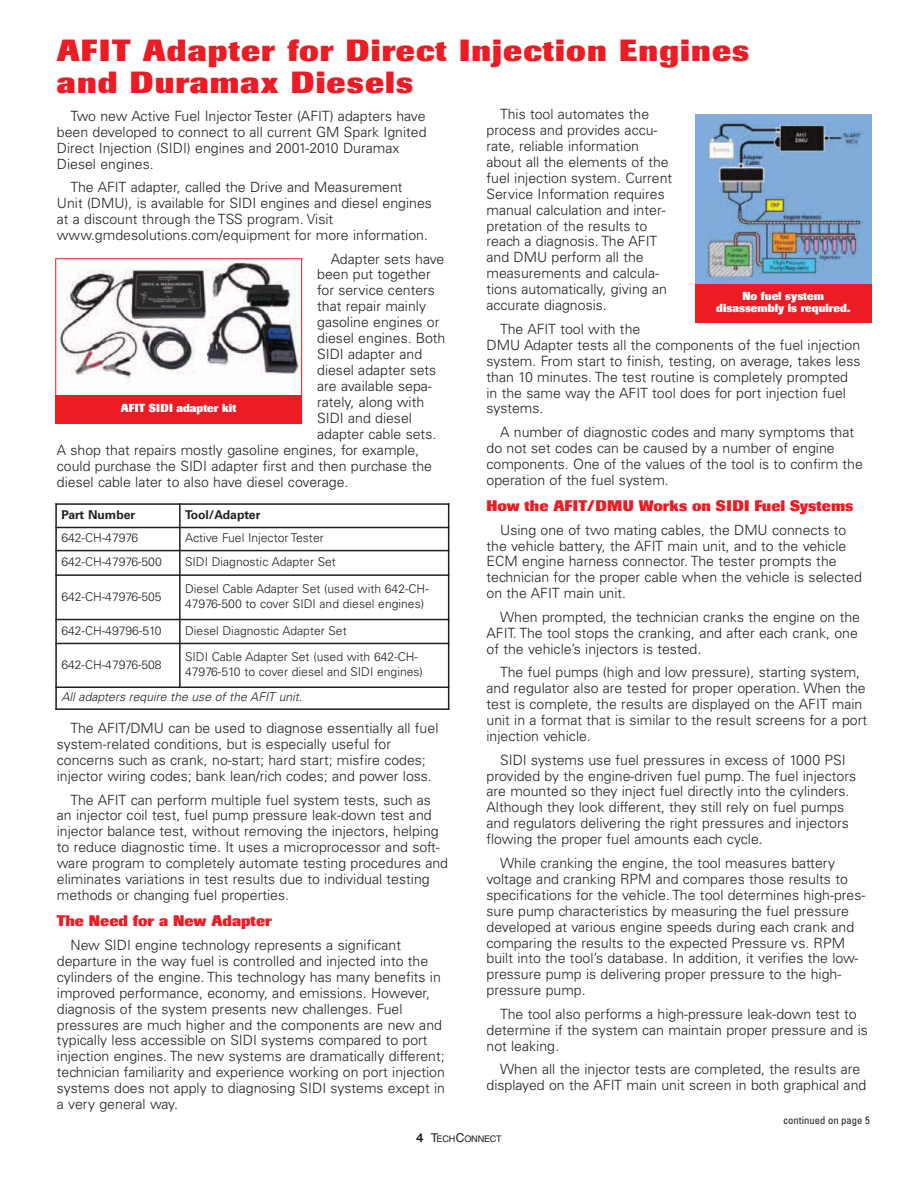
<style>
.page{position:relative;width:918px;height:1188px;background:#fff}
.page>*{position:absolute;margin:0;border:0;box-sizing:border-box;transform-origin:0 0}
.t1{font:800 30.3px/31.8px "Imago";letter-spacing:.035em;color:#ed1c24;scale:1.04 1}
.t2{font:800 15.15px "Imago";color:#ed1c24}
.t3{font:300 14.1px/15.9px "Univers";color:#231f20}
.t4{font:300 12.15px/15.1px "Univers";color:#231f20}
.t5{font:italic 300 12.15px "Univers";color:#231f20}
.t6{font:700 12.15px "Univers LT Std";color:#231f20}
.t7{font:800 11.55px/12.1px "Imago";color:#fff;text-align:center;scale:.95 1}
.t8{font:condensed 10.65px "Univers";color:#231f20}
.t9{font:9.15px "Helvetica";letter-spacing:-.02em;color:#231f20}
.s1{font-family:"Helvetica Rounded";font-weight:700;font-size:12.15px}
.s2{font-size:12.15px}
</style>
<div class="page">
<img style="left:57px;top:260px;width:243px;height:124px">
<div style="left:55px;top:258px;width:247px;height:164px;border:1px solid #ed1c24"></div>
<div style="left:55px;top:395px;width:247px;height:29px;background:#ed1c24"></div>
<img style="left:695px;top:114px;width:176px;height:170px">
<div style="left:695px;top:284px;width:176px;height:39px;background:#ed1c24"></div>
<hr style="left:55px;top:503px;width:2px;height:207px;background:#231f20">
<hr style="left:179px;top:503px;width:2px;height:185px;background:#231f20">
<hr style="left:448px;top:503px;width:1px;height:207px;background:#231f20">
<hr style="left:55px;top:503px;width:394px;height:2px;background:#231f20">
<hr style="left:55px;top:527px;width:394px;height:1px;background:#231f20">
<hr style="left:55px;top:550px;width:394px;height:1px;background:#231f20">
<hr style="left:55px;top:574px;width:394px;height:2px;background:#231f20">
<hr style="left:55px;top:619px;width:394px;height:1px;background:#231f20">
<hr style="left:55px;top:643px;width:394px;height:1px;background:#231f20">
<hr style="left:55px;top:686px;width:394px;height:2px;background:#231f20">
<hr style="left:55px;top:708px;width:394px;height:2px;background:#231f20">
<h1 class="t1" style="left:57px;top:38px;width:667px">AFIT Adapter for Direct Injection Engines and Duramax Diesels</h1>
<p class="t3" style="left:57px;top:109px;width:371px;text-indent:14px">Two new Active Fuel Injector Tester (AFIT) adapters have been developed to connect to all current GM Spark Ignited Direct Injection (SIDI) engines and 2001-2010 Duramax Diesel engines.</p>
<p class="t3" style="left:57px;top:181px;width:377px;text-indent:14px">The AFIT adapter, called the Drive and Measurement Unit (DMU), is available for SIDI engines and diesel engines at a discount through the TSS program. Visit www.gmdesolutions.com/equipment for more information.</p>
<p class="t3" style="left:331px;top:252px;width:115px">Adapter sets have</p>
<p class="t3" style="left:317px;top:268px;width:115px">been put together</p>
<p class="t3" style="left:317px;top:284px;width:119px">for service centers</p>
<p class="t3" style="left:317px;top:300px;width:110px">that repair mainly</p>
<p class="t3" style="left:317px;top:316px;width:124px">gasoline engines or</p>
<p class="t3" style="left:317px;top:332px;width:130px">diesel engines. Both</p>
<p class="t3" style="left:317px;top:347px;width:107px">SIDI adapter and</p>
<p class="t3" style="left:317px;top:363px;width:121px">diesel adapter sets</p>
<p class="t3" style="left:317px;top:379px;width:116px">are available sepa-</p>
<p class="t3" style="left:317px;top:395px;width:109px">rately, along with</p>
<p class="t3" style="left:317px;top:411px;width:96px">SIDI and diesel</p>
<p class="t3" style="left:317px;top:427px;width:121px">adapter cable sets.</p>
<p class="t3" style="left:57px;top:443px;width:364px">A shop that repairs mostly gasoline engines, for example,</p>
<p class="t3" style="left:57px;top:459px;width:377px">could purchase the SIDI adapter first and then purchase the</p>
<p class="t3" style="left:57px;top:475px;width:293px">diesel cable later to also have diesel coverage.</p>
<p class="t7" style="left:121px;top:403px;width:123px">AFIT SIDI adapter kit</p>
<p class="t6" style="left:61px;top:508px;width:75px">Part Number</p>
<p class="t6" style="left:185px;top:508px;width:77px">Tool/Adapter</p>
<p class="t4" style="left:61px;top:531px;width:78px">642-CH-47976</p>
<p class="t4" style="left:185px;top:531px;width:140px">Active Fuel Injector Tester</p>
<p class="t4" style="left:61px;top:555px;width:102px">642-CH-47976-500</p>
<p class="t4" style="left:185px;top:555px;width:152px">SIDI Diagnostic Adapter Set</p>
<p class="t4" style="left:61px;top:590px;width:102px">642-CH-47976-505</p>
<p class="t4" style="left:185px;top:582px;width:245px">Diesel Cable Adapter Set (used with 642-CH-<br>47976-500 to cover SIDI and diesel engines)</p>
<p class="t4" style="left:61px;top:624px;width:102px">642-CH-49796-510</p>
<p class="t4" style="left:185px;top:624px;width:163px">Diesel Diagnostic Adapter Set</p>
<p class="t4" style="left:61px;top:658px;width:102px">642-CH-47976-508</p>
<p class="t4" style="left:185px;top:650px;width:239px">SIDI Cable Adapter Set (used with 642-CH-<br>47976-510 to cover diesel and SIDI engines)</p>
<p class="t5" style="left:61px;top:693px;width:245px">All adapters require the use of the AFIT unit.</p>
<p class="t3" style="left:57px;top:722px;width:383px;text-indent:14px">The AFIT/DMU can be used to diagnose essentially all fuel system-related conditions, but is especially useful for concerns such as crank, no-start; hard start; misfire codes; injector wiring codes; bank lean/rich codes; and power loss.</p>
<p class="t3" style="left:57px;top:793px;width:393px;text-indent:14px">The AFIT can perform multiple fuel system tests, such as an injector coil test, fuel pump pressure leak-down test and injector balance test, without removing the injectors, helping to reduce diagnostic time. It uses a microprocessor and soft&shy;ware program to completely automate testing procedures and eliminates variations in test results due to individual testing methods or changing fuel properties.</p>
<p class="t2" style="left:57px;top:916px;width:216px">The Need for a New Adapter</p>
<p class="t3" style="left:57px;top:938px;width:390px;text-indent:14px">New SIDI engine technology represents a significant departure in the way fuel is controlled and injected into the cylinders of the engine. This technology has many benefits in improved performance, economy, and emissions. However, diagnosis of the system presents new challenges. Fuel pressures are much higher and the components are new and typically less accessible on SIDI systems compared to port injection engines. The new systems are dramatically different; technician familiarity and experience working on port injection systems does not apply to diagnosing SIDI systems except in a very general way.</p>
<p class="t3" style="left:487px;top:107px;width:187px;text-indent:14px">This tool automates the process and provides accu&shy;rate, reliable information about all the elements of the fuel injection system. Current<br>Service Information requires manual calculation and inter&shy;pretation of the results to reach a diagnosis. The AFIT and DMU perform all the measurements and calcula&shy;tions automatically, giving an accurate diagnosis.</p>
<p class="t3" style="left:487px;top:322px;width:376px;text-indent:14px">The AFIT tool with the<br>DMU Adapter tests all the components of the fuel injection system. From start to finish, testing, on average, takes less than 10 minutes. The test routine is completely prompted in the same way the AFIT tool does for port injection fuel systems.</p>
<p class="t3" style="left:487px;top:425px;width:378px;text-indent:14px">A number of diagnostic codes and many symptoms that do not set codes can be caused by a number of engine components. One of the values of the tool is to confirm the operation of the fuel system.</p>
<p class="t2" style="left:487px;top:500px;width:368px">How the AFIT/DMU Works on SIDI Fuel Systems</p>
<p class="t3" style="left:487px;top:523px;width:377px;text-indent:14px">Using one of two mating cables, the DMU connects to the vehicle battery, the AFIT main unit, and to the vehicle ECM engine harness connector. The tester prompts the technician for the proper cable when the vehicle is selected on the AFIT main unit.</p>
<p class="t3" style="left:487px;top:610px;width:375px;text-indent:14px">When prompted, the technician cranks the engine on the<br>AFIT. The tool stops the cranking, and after each crank, one of the vehicle’s injectors is tested.</p>
<p class="t3" style="left:486px;top:666px;width:382px;text-indent:14px">The fuel pumps (high and low pressure), starting system, and regulator also are tested for proper operation. When the test is complete, the results are displayed on the AFIT main unit in a format that is similar to the result screens for a port injection vehicle.</p>
<p class="t3" style="left:486px;top:753px;width:371px;text-indent:14px">SIDI systems use fuel pressures in excess of 1000 PSI provided by the engine-driven fuel pump. The fuel injectors are mounted so they inject fuel directly into the cylinders.<br>Although they look different, they still rely on fuel pumps and regulators delivering the right pressures and injectors flowing the proper fuel amounts each cycle.</p>
<p class="t3" style="left:486px;top:856px;width:380px;text-indent:14px">While cranking the engine, the tool measures battery voltage and cranking RPM and compares those results to specifications for the vehicle. The tool determines high-pres&shy;sure pump characteristics by measuring the fuel pressure developed at various engine speeds during each crank and comparing the results to the expected Pressure vs. RPM built into the tool’s database. In addition, it verifies the low&shy;pressure pump is delivering proper pressure to the high&shy;pressure pump.</p>
<p class="t3" style="left:486px;top:1007px;width:383px;text-indent:14px">The tool also performs a high-pressure leak-down test to determine if the system can maintain proper pressure and is not leaking.</p>
<p class="t3" style="left:486px;top:1063px;width:381px;text-align:center">When all the injector tests are completed, the results are displayed on the AFIT main unit screen in both graphical and</p>
<p class="t7" style="left:716px;top:291px;width:143px">No fuel system disassembly is required.</p>
<p class="t8" style="left:783px;top:1116px;width:88px">continued on page 5</p>
<p class="t9" style="left:416px;top:1136px;width:87px"><span class="s1">4</span> <span class="s2">T</span>ECH<span class="s2">C</span>ONNECT</p>
</div>
